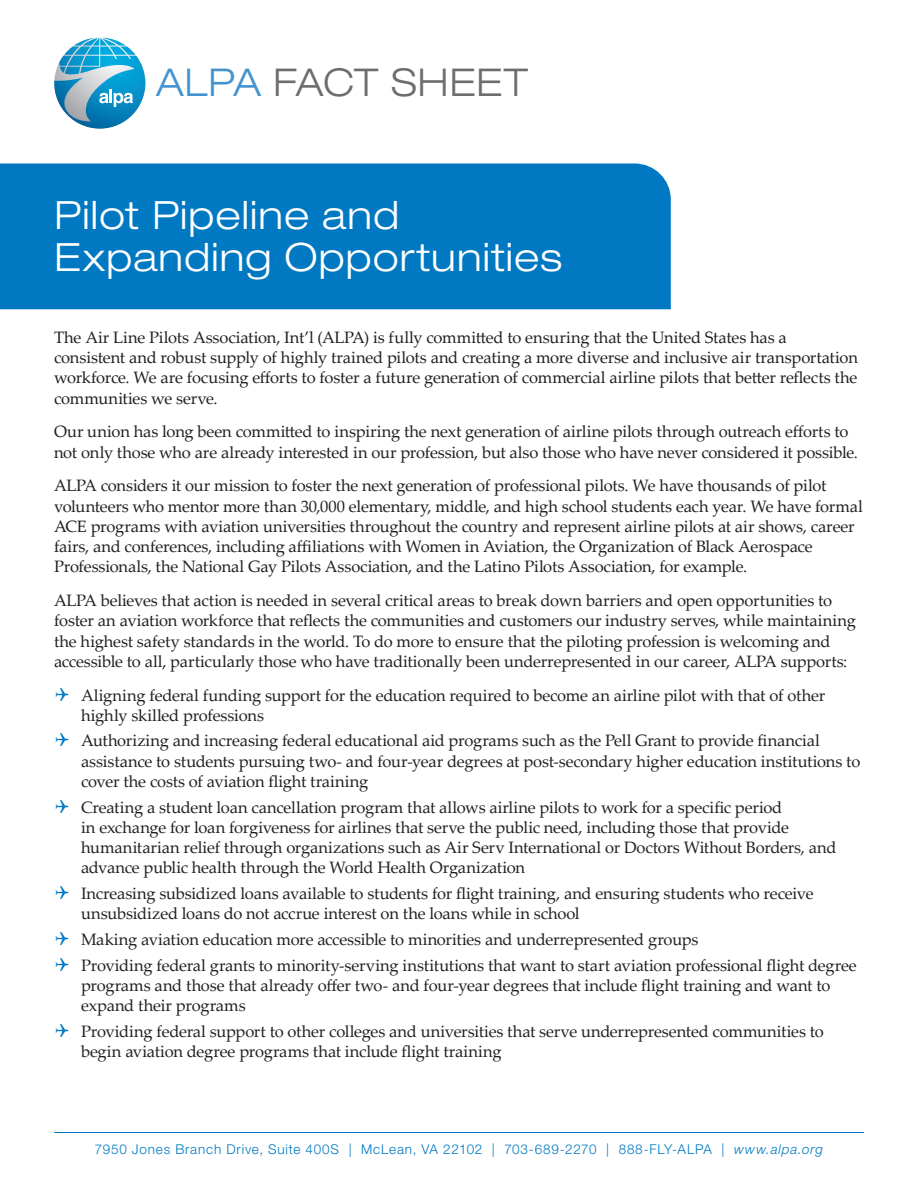
<style>
.page{position:relative;width:918px;height:1188px;background:#fff}
.page>*{position:absolute;margin:0;border:0;box-sizing:border-box;transform-origin:0 0}
.Headline{font:300 expanded 39px/42px "Helvetica Neue LT Std";letter-spacing:.03em;color:#fff}
.t1{font:300 expanded 38.4px "Helvetica Neue LT Std";letter-spacing:.015em;color:#6c6d70}
.Body_text{font:16.5px/20.2px "Palatino Linotype";letter-spacing:-.015em;color:#231f20}
.t2{font:300 13.5px "Helvetica Neue LT Std";letter-spacing:.06em;color:#0079c2}
.s1{color:#4393cf}
.s2{color:#0079c2}
.s3{font-style:italic}
</style>
<div class="page">
<div style="left:0;top:164px;width:671px;height:145px;background:#0079c2"></div>
<hr style="left:54px;top:1132px;width:810px;height:1px;background:#0079c2">
<svg style="left:54px;top:38px;width:91px;height:91px"></svg>
<h2 class="t1" style="left:156px;top:59px;width:374px"><span class="s1">ALPA</span> FACT SHEET</h2>
<p class="Headline" style="left:54px;top:194px;width:509px">Pilot Pipeline and<br>Expanding Opportunities</p>
<p class="Body_text" style="left:54px;top:326px;width:805px">The Air Line Pilots Association, Int’l (ALPA) is fully committed to ensuring that the United States has a consistent and robust supply of highly trained pilots and creating a more diverse and inclusive air transportation workforce. We are focusing efforts to foster a future generation of commercial airline pilots that better reflects the communities we serve.</p>
<p class="Body_text" style="left:54px;top:421px;width:806px">Our union has long been committed to inspiring the next generation of airline pilots through outreach efforts to not only those who are already interested in our profession, but also those who have never considered it possible.</p>
<p class="Body_text" style="left:54px;top:475px;width:810px">ALPA considers it our mission to foster the next generation of professional pilots. We have thousands of pilot volunteers who mentor more than 30,000 elementary, middle, and high school students each year. We have formal ACE programs with aviation universities throughout the country and represent airline pilots at air shows, career fairs, and conferences, including affiliations with Women in Aviation, the Organization of Black Aerospace Professionals, the National Gay Pilots Association, and the Latino Pilots Association, for example.</p>
<p class="Body_text" style="left:54px;top:590px;width:803px">ALPA believes that action is needed in several critical areas to break down barriers and open opportunities to foster an aviation workforce that reflects the communities and customers our industry serves, while maintaining the highest safety standards in the world. To do more to ensure that the piloting profession is welcoming and accessible to all, particularly those who have traditionally been underrepresented in our career, ALPA supports:</p>
<p class="Body_text" style="left:81px;top:684px;width:746px;text-indent:-27px"><span class="s2">✔</span> Aligning federal funding support for the education required to become an airline pilot with that of other highly skilled professions</p>
<p class="Body_text" style="left:81px;top:730px;width:781px;text-indent:-27px"><span class="s2">✔</span> Authorizing and increasing federal educational aid programs such as the Pell Grant to provide financial assistance to students pursuing two- and four-year degrees at post-secondary higher education institutions to cover the costs of aviation flight training</p>
<p class="Body_text" style="left:81px;top:796px;width:757px;text-indent:-27px"><span class="s2">✔</span> Creating a student loan cancellation program that allows airline pilots to work for a specific period<br>in exchange for loan forgiveness for airlines that serve the public need, including those that provide humanitarian relief through organizations such as Air Serv International or Doctors Without Borders, and advance public health through the World Health Organization</p>
<p class="Body_text" style="left:81px;top:883px;width:734px;text-indent:-27px"><span class="s2">✔</span> Increasing subsidized loans available to students for flight training, and ensuring students who receive unsubsidized loans do not accrue interest on the loans while in school</p>
<p class="Body_text" style="left:54px;top:929px;width:646px"><span class="s2">✔</span> Making aviation education more accessible to minorities and underrepresented groups</p>
<p class="Body_text" style="left:81px;top:954px;width:777px;text-indent:-27px"><span class="s2">✔</span> Providing federal grants to minority-serving institutions that want to start aviation professional flight degree programs and those that already offer two- and four-year degrees that include flight training and want to expand their programs</p>
<p class="Body_text" style="left:81px;top:1020px;width:744px;text-indent:-27px"><span class="s2">✔</span> Providing federal support to other colleges and universities that serve underrepresented communities to begin aviation degree programs that include flight training</p>
<p class="t2" style="left:95px;top:1141px;width:730px">7950 Jones Branch Drive, Suite 400S | McLean, VA 22102 | 703-689-2270 | 888-FLY-ALPA | <span class="s3">www.alpa.org</span></p>
</div>
